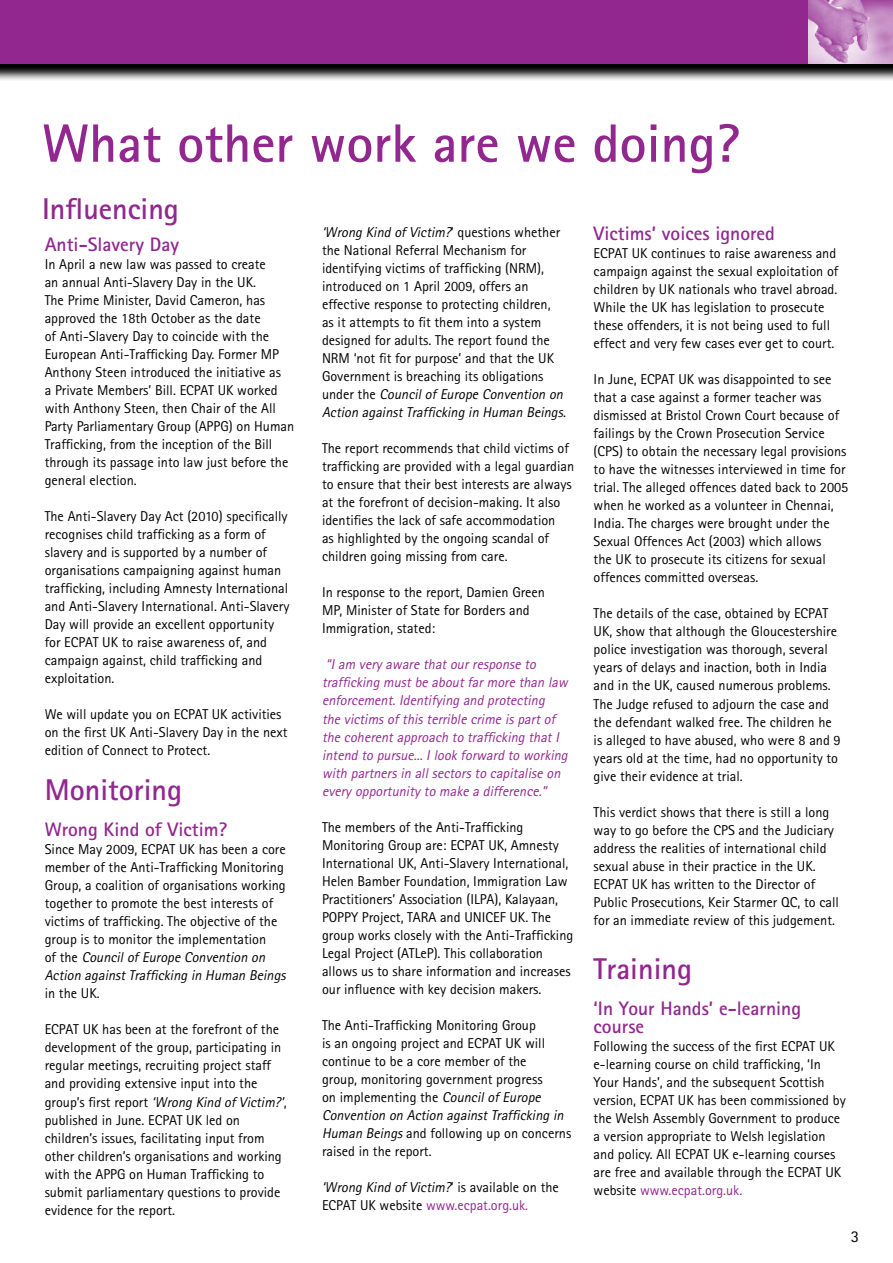
<style>
.page{position:relative;width:893px;height:1263px;background:#fff}
.page>*{position:absolute;margin:0;border:0;box-sizing:border-box;transform-origin:0 0}
.t1{font:700 54px "Rotis Sans Serif";color:#91278f}
.t2{font:700 30px "Rotis Sans Serif";color:#91278f}
.t3{font:700 19.5px/18px "Rotis Sans Serif";color:#91278f}
.t4{font:16.5px "Rotis Sans Serif";color:#000}
.t5{font:14.25px/18px "Rotis Sans Serif";color:#000}
.t6{font:italic 14.25px/18px "Rotis Sans Serif";color:#91278f}
.s1{font-style:italic}
.s2{color:#91278f}
</style>
<div class="page">
<svg style="left:0;top:63px;width:892px;height:17px;background:#635d63"></svg>
<div style="left:0;top:0;width:892px;height:63px;background:#91278f"></div>
<img style="left:808px;top:0;width:84px;height:63px">
<h1 class="t1" style="left:42px;top:109px;width:698px">What other work are we doing?</h1>
<h2 class="t2" style="left:42px;top:190px;width:138px">Influencing</h2>
<h3 class="t3" style="left:45px;top:235px;width:136px">Anti-Slavery Day</h3>
<p class="t5" style="left:45px;top:255px;width:251px">In April a new law was passed to create<br>an annual Anti-Slavery Day in the UK.<br>The Prime Minister, David Cameron, has approved the 18th October as the date<br>of Anti-Slavery Day to coincide with the European Anti-Trafficking Day. Former MP Anthony Steen introduced the initiative as<br>a Private Members’ Bill. ECPAT UK worked with Anthony Steen, then Chair of the All Party Parliamentary Group (APPG) on Human Trafficking, from the inception of the Bill through its passage into law just before the general election.</p>
<p class="t5" style="left:45px;top:507px;width:246px">The Anti-Slavery Day Act (2010) specifically recognises child trafficking as a form of slavery and is supported by a number of organisations campaigning against human trafficking, including Amnesty International and Anti-Slavery International. Anti-Slavery Day will provide an excellent opportunity for ECPAT UK to raise awareness of, and campaign against, child trafficking and exploitation.</p>
<p class="t5" style="left:45px;top:705px;width:244px">We will update you on ECPAT UK activities on the first UK Anti-Slavery Day in the next edition of Connect to Protect.</p>
<h2 class="t2" style="left:45px;top:771px;width:139px">Monitoring</h2>
<h3 class="t3" style="left:45px;top:820px;width:184px">Wrong Kind of Victim?</h3>
<p class="t5" style="left:45px;top:840px;width:245px">Since May 2009, ECPAT UK has been a core member of the Anti-Trafficking Monitoring Group, a coalition of organisations working together to promote the best interests of victims of trafficking. The objective of the group is to monitor the implementation<br>o f t h e <span class="s1">CouncilofEurope Convention on Action againstTrafficking in Human Beings</span></p>
<p class="t5" style="left:45px;top:984px;width:56px">in the UK.</p>
<p class="t5" style="left:45px;top:1020px;width:243px">ECPAT UK has been at the forefront of the development of the group, participating in regular meetings, recruiting project staff and providing extensive input into the<br>g ro u p ’s fi rst re p o rt <span class="s1">‘Wrong Kind ofVictim?’</span>, published in June. ECPAT UK led on children’s issues, facilitating input from other children’s organisations and working with the APPG on Human Trafficking to submit parliamentary questions to provide evidence for the report.</p>
<h3 class="t3" style="left:593px;top:224px;width:183px">Victims’ voices ignored</h3>
<p class="t5" style="left:593px;top:244px;width:246px">ECPAT UK continues to raise awareness and campaign against the sexual exploitation of children by UK nationals who travel abroad.<br>While the UK has legislation to prosecute these offenders, it is not being used to full effect and very few cases ever get to court.</p>
<p class="t5" style="left:593px;top:370px;width:256px">In June, ECPAT UK was disappointed to see that a case against a former teacher was dismissed at Bristol Crown Court because of failings by the Crown Prosecution Service (CPS) to obtain the necessary legal provisions to have the witnesses interviewed in time for trial. The alleged offences dated back to 2005 when he worked as a volunteer in Chennai, India. The charges were brought under the Sexual Offences Act (2003) which allows<br>the UK to prosecute its citizens for sexual offences committed overseas.</p>
<p class="t5" style="left:593px;top:604px;width:248px">The details of the case, obtained by ECPAT UK, show that although the Gloucestershire police investigation was thorough, several years of delays and inaction, both in India and in the UK, caused numerous problems.<br>The Judge refused to adjourn the case and the defendant walked free. The children he is alleged to have abused, who were 8 and 9 years old at the time, had no opportunity to give their evidence at trial.</p>
<p class="t5" style="left:593px;top:802px;width:247px">This verdict shows that there is still a long way to go before the CPS and the Judiciary address the realities of international child sexual abuse in their practice in the UK.<br>ECPAT UK has written to the Director of Public Prosecutions, Keir Starmer QC, to call for an immediate review of this judgement.</p>
<h2 class="t2" style="left:593px;top:949px;width:100px">Training</h2>
<h3 class="t3" style="left:593px;top:998px;width:209px">‘In Your Hands’ e-learning course</h3>
<p class="t5" style="left:593px;top:1036px;width:253px">Following the success of the first ECPAT UK e-learning course on child trafficking, ‘In Your Hands’, and the subsequent Scottish version, ECPAT UK has been commissioned by the Welsh Assembly Government to produce a version appropriate to Welsh legislation and policy. All ECPAT UK e-learning courses are free and available through the ECPAT UK website <span class="s2">www.ecpat.org.uk.</span></p>
<p class="t5" style="left:322px;top:223px;width:245px"><span class="s1">‘Wrong Kind ofVictim?</span>’ q u e st i o n s w h et h e r the National Referral Mechanism for identifying victims of trafficking (NRM), introduced on 1 April 2009, offers an effective response to protecting children, as it attempts to fit them into a system designed for adults. The report found the NRM ‘not fit for purpose’ and that the UK Government is breaching its obligations<br>u n d e r t h e <span class="s1">CouncilofEurope Convention on Action againstTrafficking in Human Beings</span>.</p>
<p class="t5" style="left:322px;top:439px;width:253px">The report recommends that child victims of trafficking are provided with a legal guardian to ensure that their best interests are always at the forefront of decision-making. It also identifies the lack of safe accommodation<br>as highlighted by the ongoing scandal of children going missing from care.</p>
<p class="t5" style="left:322px;top:583px;width:224px">In response to the report, Damien Green<br>MP, Minister of State for Borders and<br>Immigration, stated:</p>
<p class="t6" style="left:322px;top:655px;width:250px">“Iam very aware thatourresponse to trafficking mustbe aboutfarmore than law enforcement.Identifying and protecting the victimsofthisterrible crime ispartof the coherentapproach to trafficking thatI intend to pursue...Ilook forward to working with partnersin allsectorsto capitalise on every opportunity to make a difference.”</p>
<p class="t5" style="left:322px;top:817px;width:253px">The members of the Anti-Trafficking Monitoring Group are: ECPAT UK, Amnesty International UK, Anti-Slavery International, Helen Bamber Foundation, Immigration Law Practitioners’ Association (ILPA), Kalayaan, POPPY Project, TARA and UNICEF UK. The group works closely with the Anti-Trafficking Legal Project (ATLeP). This collaboration allows us to share information and increases our influence with key decision makers.</p>
<p class="t5" style="left:322px;top:1015px;width:251px">The Anti-Trafficking Monitoring Group<br>is an ongoing project and ECPAT UK will continue to be a core member of the<br>group, monitoring government progress<br>on implementing the <span class="s1">CouncilofEurope Convention on Action againstTrafficking in Human Beings</span>and following up on concerns raised in the report.</p>
<p class="t5" style="left:322px;top:1177px;width:238px"><span class="s1">‘Wrong Kind of Victim?</span>’ i s a va i l a b l e o n t h e<br>ECPAT UK website <span class="s2">www.ecpat.org.uk.</span></p>
<p class="t4" style="left:850px;top:1225px;width:10px">3</p>
</div>
